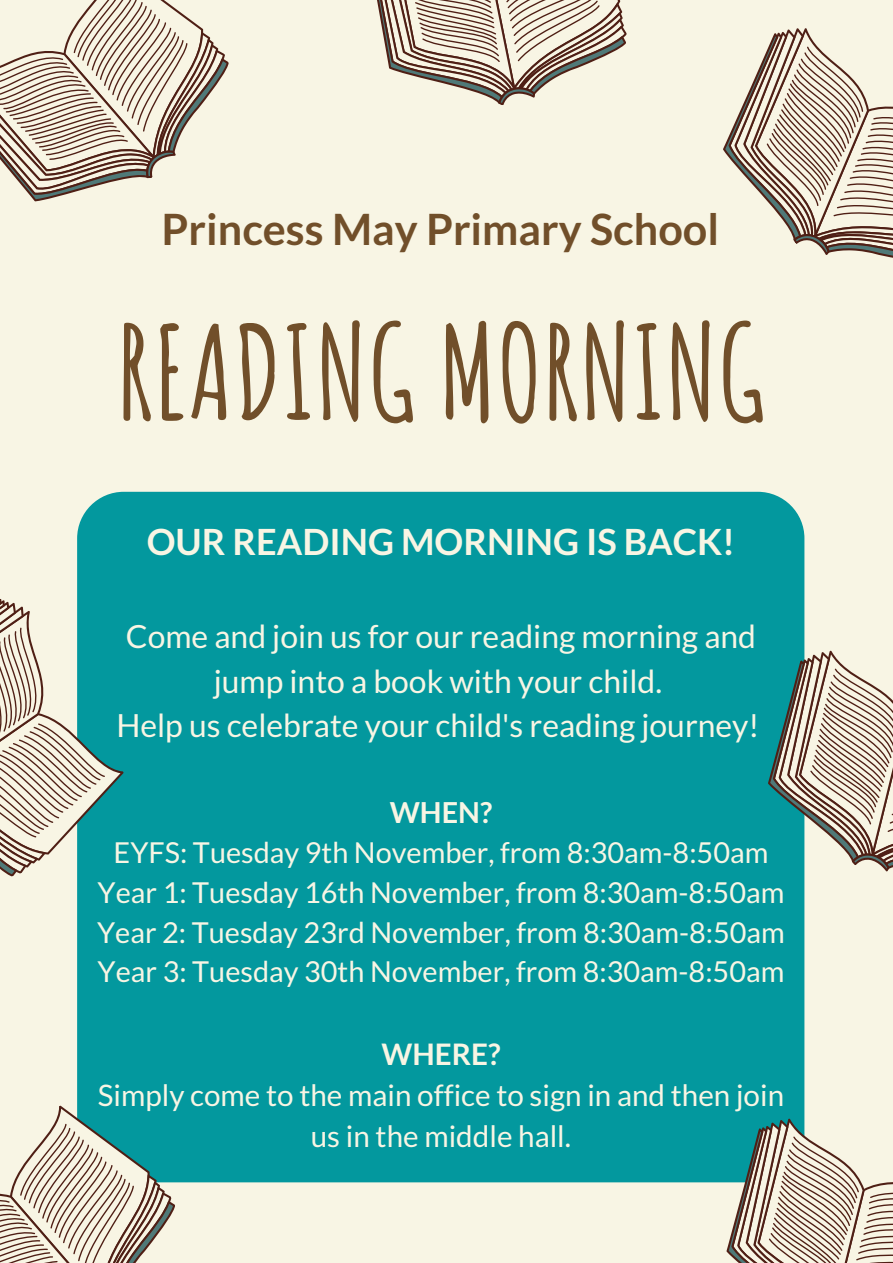
<style>
.page{position:relative;width:893px;height:1263px;background:#f8f5e4}
.page>*{position:absolute;margin:0;border:0;box-sizing:border-box;transform-origin:0 0}
.t1{font:700 128.02px "Amatic SC";color:#714f2a}
.t2{font:700 43.12px "Lato";color:#714f2a}
.t3{font:700 36.08px "Lato";color:#f8f5e4}
.t4{font:31.88px/44.5px "Lato";color:#f8f5e4;text-align:center}
.t5{font:29.62px/41.1px "Lato";color:#f8f5e4;text-align:center}
.t6{font:700 29.62px "Lato";color:#f8f5e4}
.t7{font:28.88px "Lato";color:#f8f5e4}
.t8{font:700 28.88px "Lato";color:#f8f5e4}
</style>
<div class="page">
<div style="left:77px;top:492px;width:727px;height:690px;background:#03989e;border-radius:47px"></div>
<svg style="left:0;top:0;width:229px;height:202px"></svg>
<svg style="left:0;top:1083px;width:200px;height:180px"></svg>
<svg style="left:723px;top:28px;width:170px;height:230px"></svg>
<svg style="left:0;top:598px;width:124px;height:298px"></svg>
<svg style="left:377px;top:0;width:250px;height:105px"></svg>
<svg style="left:768px;top:650px;width:125px;height:261px"></svg>
<svg style="left:686px;top:1118px;width:207px;height:145px"></svg>
<p class="t2" style="left:162px;top:202px;width:559px">Princess May Primary School</p>
<p class="t1" style="left:116px;top:290px;width:650px">READING MORNING</p>
<p class="t3" style="left:147px;top:519px;width:590px">OUR READING MORNING IS BACK!</p>
<p class="t4" style="left:126px;top:613px;width:632px">Come and join us for our reading morning and jump into a book with your child.</p>
<p class="t4" style="left:116px;top:702px;width:644px">Help us celebrate your child's reading journey!</p>
<p class="t8" style="left:390px;top:794px;width:104px">WHEN?</p>
<p class="t7" style="left:114px;top:834px;width:656px">EYFS: Tuesday 9th November, from 8:30am-8:50am</p>
<p class="t7" style="left:98px;top:874px;width:688px">Year 1: Tuesday 16th November, from 8:30am-8:50am</p>
<p class="t7" style="left:97px;top:914px;width:689px">Year 2: Tuesday 23rd November, from 8:30am-8:50am</p>
<p class="t7" style="left:98px;top:954px;width:688px">Year 3: Tuesday 30th November, from 8:30am-8:50am</p>
<p class="t6" style="left:381px;top:1035px;width:121px">WHERE?</p>
<p class="t5" style="left:98px;top:1074px;width:688px">Simply come to the main office to sign in and then join us in the middle hall.</p>
</div>
